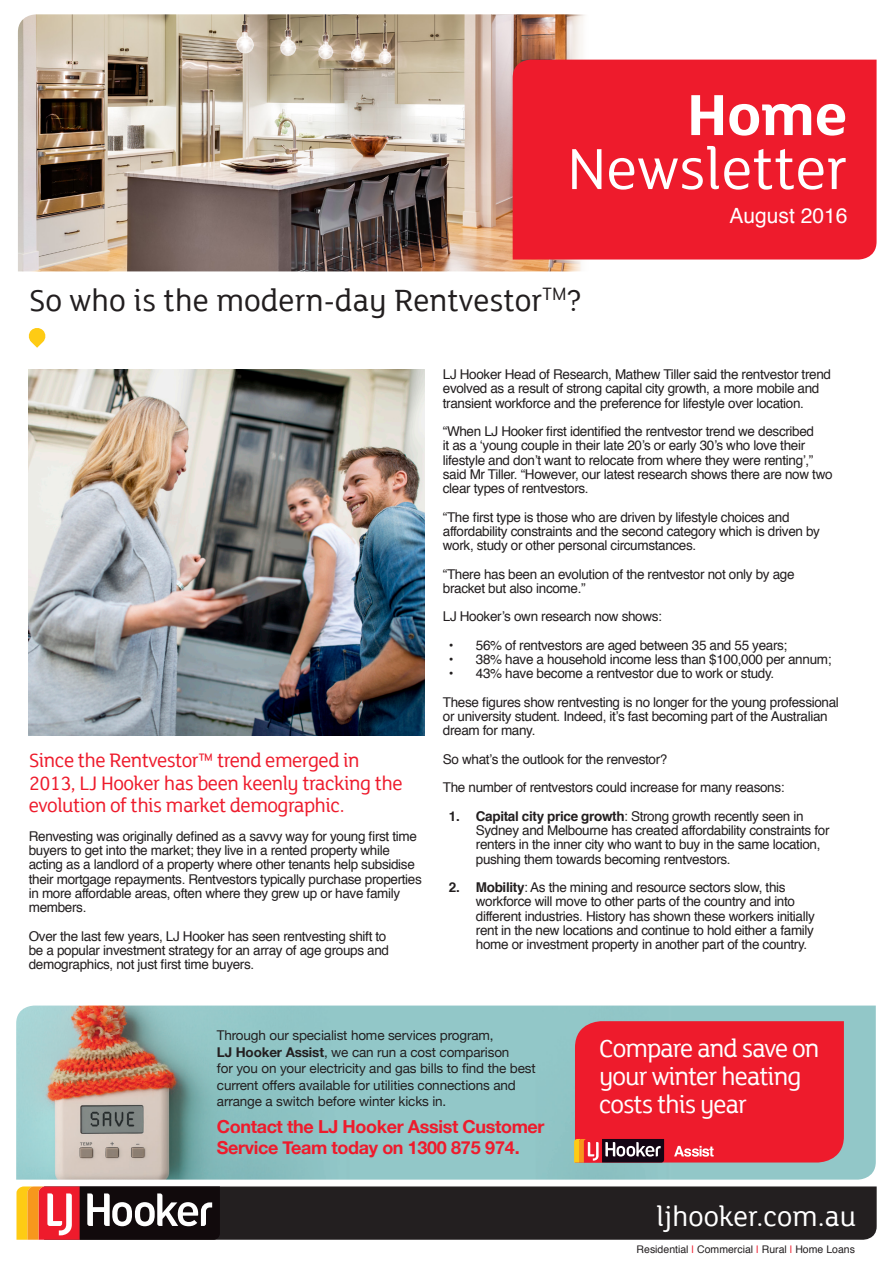
<style>
.page{position:relative;width:893px;height:1263px;background:#fff}
.page>*{position:absolute;margin:0;border:0;box-sizing:border-box;transform-origin:0 0}
.t1{font:63px "LJH Lighthouse";color:#fff}
.t2{font:700 63px "LJH Lighthouse";color:#fff}
.t3{font:33px "LJH Lighthouse";color:#221e1f}
.t4{font:30px "LJH Lighthouse";color:#fff}
.t5{font:27px/28.5px "LJH Lighthouse";letter-spacing:-.04em;color:#fff}
.t6{font:21px/22.5px "LJH Lighthouse";letter-spacing:-.025em;color:#ee1b2c}
.t7{font:21px "Helvetica";color:#fff}
.t8{font:700 18px/21px "Helvetica Neue";letter-spacing:-.02em;color:#ee1b2c}
.t9{font:13.5px/14.2px "Helvetica";letter-spacing:-.025em;color:#221e1f}
.t10{font:13.5px/16.5px "Helvetica Neue";letter-spacing:-.01em;color:#231f20}
.t11{font:10.5px "Helvetica";color:#231f20}
.s1{font-weight:700}
.s2{color:#ee1b2c}
</style>
<div class="page">
<img style="left:18px;top:14px;width:592px;height:257px">
<div style="left:513px;top:60px;width:364px;height:200px;background:#ee1b2c"></div>
<svg style="left:16px;top:1186px;width:861px;height:54px;background:#3b2d2b"></svg>
<svg style="left:28px;top:328px;width:18px;height:20px"></svg>
<img style="left:16px;top:1005px;width:860px;height:174px">
<svg style="left:574px;top:1021px;width:270px;height:141px;background:#e52433"></svg>
<img style="left:29px;top:369px;width:396px;height:366px">
<p class="t2" style="left:687px;top:71px;width:162px">Home</p>
<p class="t1" style="left:567px;top:127px;width:282px">Newsletter</p>
<p class="t7" style="left:730px;top:200px;width:119px">August 2016</p>
<p class="t3" style="left:29px;top:279px;width:555px">So who is the modern-day Rentvestor<sup>TM</sup>?</p>
<p class="t6" style="left:29px;top:748px;width:375px">Since the Rentvestor™ trend emerged in<br>2013, LJ Hooker has been keenly tracking the evolution of this market demographic.</p>
<p class="t9" style="left:29px;top:829px;width:395px">Renvesting was originally defined as a savvy way for young first time buyers to get into the market; they live in a rented property while acting as a landlord of a property where other tenants help subsidise their mortgage repayments. Rentvestors typically purchase properties in more affordable areas, often where they grew up or have family members.</p>
<p class="t9" style="left:29px;top:929px;width:362px">Over the last few years, LJ Hooker has seen rentvesting shift to be a popular investment strategy for an array of age groups and demographics, not just first time buyers.</p>
<p class="t9" style="left:443px;top:368px;width:390px">LJ Hooker Head of Research, Mathew Tiller said the rentvestor trend evolved as a result of strong capital city growth, a more mobile and transient workforce and the preference for lifestyle over location.</p>
<p class="t9" style="left:443px;top:425px;width:391px">“When LJ Hooker first identified the rentvestor trend we described<br>it as a ‘young couple in their late 20’s or early 30’s who love their lifestyle and don’t want to relocate from where they were renting’,” said Mr Tiller. “However, our latest research shows there are now two clear types of rentvestors.</p>
<p class="t9" style="left:443px;top:510px;width:379px">“The first type is those who are driven by lifestyle choices and affordability constraints and the second category which is driven by work, study or other personal circumstances.</p>
<p class="t9" style="left:443px;top:567px;width:353px">“There has been an evolution of the rentvestor not only by age bracket but also income.”</p>
<p class="t9" style="left:443px;top:610px;width:221px">LJ Hooker’s own research now shows:</p>
<p class="t9" style="left:449px;top:638px;width:340px">• 56% of rentvestors are aged between 35 and 55 years;</p>
<p class="t9" style="left:449px;top:653px;width:384px">• 38% have a household income less than $100,000 per annum;</p>
<p class="t9" style="left:449px;top:667px;width:327px">• 43% have become a rentvestor due to work or study.</p>
<p class="t9" style="left:443px;top:695px;width:397px">These figures show rentvesting is no longer for the young professional or university student. Indeed, it’s fast becoming part of the Australian dream for many.</p>
<p class="t9" style="left:443px;top:752px;width:226px">So what’s the outlook for the renvestor?</p>
<p class="t9" style="left:443px;top:781px;width:343px">The number of rentvestors could increase for many reasons:</p>
<p class="t9" style="left:476px;top:809px;width:355px;text-indent:-27px"><span class="s1">1. Capital city price growth</span>: Strong growth recently seen in Sydney and Melbourne has created affordability constraints for renters in the inner city who want to buy in the same location, pushing them towards becoming rentvestors.</p>
<p class="t9" style="left:476px;top:881px;width:340px;text-indent:-27px"><span class="s1">2. Mobility</span>: As the mining and resource sectors slow, this workforce will move to other parts of the country and into different industries. History has shown these workers initially rent in the new locations and continue to hold either a family home or investment property in another part of the country.</p>
<p class="t10" style="left:217px;top:1028px;width:320px">Through our specialist home services program,<br><span class="s1">LJ Hooker Assist</span>, we can run a cost comparison<br>for you on your electricity and gas bills to find the best current offers available for utilities connections and arrange a switch before winter kicks in.</p>
<p class="t8" style="left:217px;top:1116px;width:329px">Contact the LJ Hooker Assist Customer<br>Service Team today on 1300 875 974.</p>
<p class="t5" style="left:599px;top:1032px;width:222px">Compare and save on your winter heating costs this year</p>
<p class="t4" style="left:656px;top:1197px;width:201px">ljhooker.com.au</p>
<p class="t11" style="left:637px;top:1241px;width:220px">Residential <span class="s2">|</span> Commercial <span class="s2">|</span> Rural <span class="s2">|</span> Home Loans</p>
</div>
